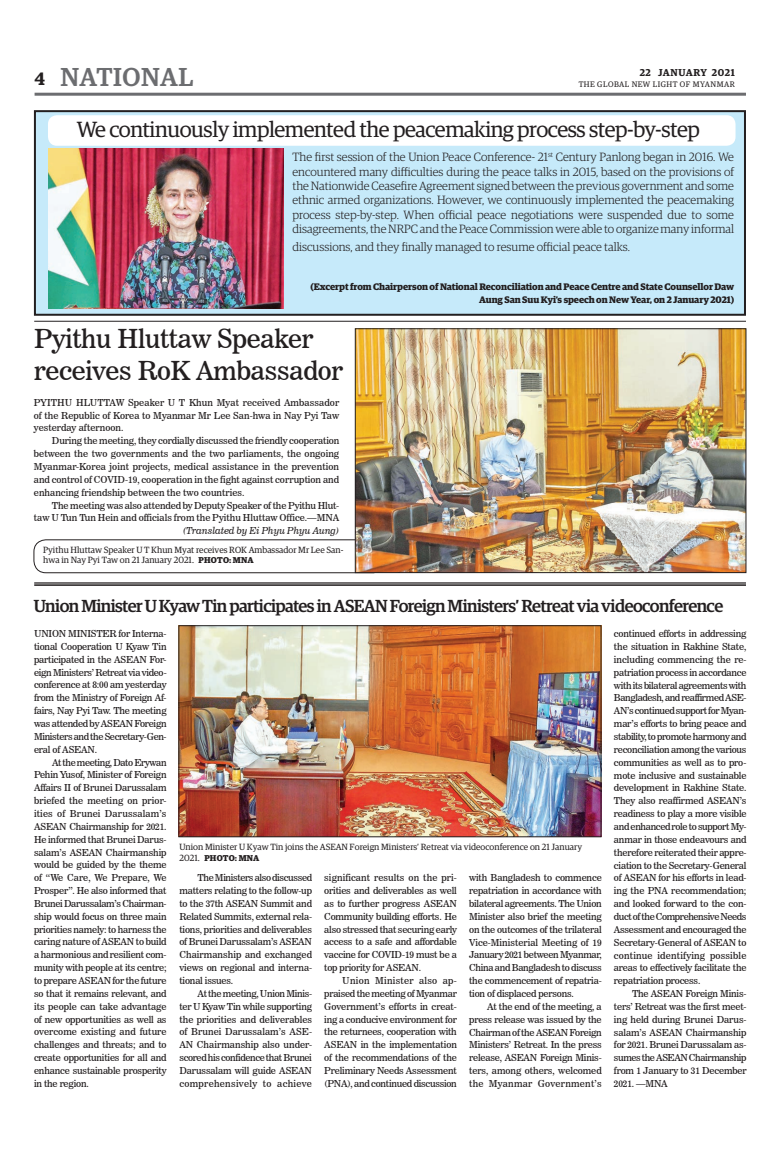
<style>
.page{position:relative;width:773px;height:1152px;background:#fff}
.page>*{position:absolute;margin:0;border:0;box-sizing:border-box;transform-origin:0 0}
.t1{font:26px/31.2px "News 706 BT Roman C";letter-spacing:-.01em;color:#231f20}
.t2{font:500 26px "Guardian Egyp";letter-spacing:.02em;color:#6c6d70}
.t3{font:22px "Guardian Egyp";letter-spacing:-.02em;color:#231f20}
.t4{font:600 18px "Guardian Egyp";color:#231f20}
.t5{font:500 17.5px "Guardian Egyp";letter-spacing:-.035em;color:#231f20}
.t6{font:300 12px/14.4px "Guardian Egyp";color:#231f20;text-align:justify}
.t7{font:600 10px "Guardian Egyp";letter-spacing:.06em;color:#231f20}
.t8{font:9.5px/12.9px "News 706 BT Roman C";letter-spacing:-.02em;color:#231f20;text-align:justify}
.t9{font:700 9.5px/12.9px "Guardian Egyp";letter-spacing:-.01em;color:#231f20;text-align:right}
.t10{font:9.5px "News 706 BT Italic C";color:#231f20}
.t11{font:9px/10.8px "Guardian Egyp";color:#231f20}
.t12{font:700 8.5px "Guardian Egyp";letter-spacing:.02em;color:#231f20}
.t13{font:8px "Guardian Egyp";letter-spacing:.06em;color:#231f20}
.s1{font-weight:700;font-size:8.5px}
.s2{font-weight:400;font-size:9px}
</style>
<div class="page">
<hr style="left:35px;top:93px;width:711px;height:3px;background:#6c6d70">
<div style="left:34px;top:110px;width:712px;height:206px;background:#c6eafa;border:2px solid #231f20"></div>
<div style="left:48px;top:115px;width:687px;height:31px;background:#fff;border-radius:9px"></div>
<img style="left:48px;top:149px;width:235px;height:160px">
<hr style="left:34px;top:321px;width:712px;height:1px;background:#231f20">
<img style="left:181px;top:628px;width:418px;height:207px">
<div style="left:179px;top:626px;width:422px;height:211px;border:1px solid #231f20"></div>
<hr style="left:34px;top:583px;width:712px;height:1px;background:#231f20">
<hr style="left:34px;top:584px;width:712px;height:1px;background:#231f20">
<hr style="left:34px;top:585px;width:712px;height:1px;background:#231f20">
<svg style="left:33px;top:539px;width:322px;height:34px"></svg>
<img style="left:357px;top:331px;width:387px;height:240px">
<div style="left:355px;top:329px;width:391px;height:244px;border:1px solid #231f20"></div>
<h3 class="t4" style="left:35px;top:65px;width:12px">4</h3>
<h1 class="t2" style="left:61px;top:59px;width:134px">NATIONAL</h1>
<p class="t7" style="left:639px;top:65px;width:97px">22 JANUARY 2021</p>
<p class="t13" style="left:578px;top:79px;width:158px">THE GLOBAL NEW LIGHT OF MYANMAR</p>
<h2 class="t3" style="left:77px;top:114px;width:624px">We continuously implemented the peacemaking process step-by-step</h2>
<p class="t6" style="left:292px;top:149px;width:443px">The first session of the Union Peace Conference- 21<sup>st</sup> Century Panlong began in 2016. We encountered many difficulties during the peace talks in 2015, based on the provisions of the Nationwide Ceasefire Agreement signed between the previous government and some ethnic armed organizations. However, we continuously implemented the peacemaking process step-by-step. When official peace negotiations were suspended due to some disagreements, the NRPC and the Peace Commission were able to organize many informal</p>
<p class="t6" style="left:292px;top:239px;width:339px">discussions, and they finally managed to resume official peace talks.</p>
<p class="t9" style="left:310px;top:279px;width:425px">(Excerpt from Chairperson of National Reconciliation and Peace Centre and State Counsellor Daw<br>Aung San Suu Kyi’s speech on New Year, on 2 January 2021)</p>
<h1 class="t1" style="left:34px;top:323px;width:310px">Pyithu Hluttaw Speaker receives RoK Ambassador</h1>
<p class="t8" style="left:34px;top:396px;width:307px">PYITHU HLUTTAW Speaker U T Khun Myat received Ambassador of the Republic of Korea to Myanmar Mr Lee San-hwa in Nay Pyi Taw yesterday afternoon.</p>
<p class="t8" style="left:34px;top:434px;width:307px;text-indent:18px">During the meeting, they cordially discussed the friendly cooperation between the two governments and the two parliaments, the ongoing Myanmar-Korea joint projects, medical assistance in the prevention and control of COVID-19, cooperation in the fight against corruption and enhancing friendship between the two countries.</p>
<p class="t8" style="left:34px;top:499px;width:307px;text-align:right">The meeting was also attended by Deputy Speaker of the Pyithu Hlut-<br>taw U Tun Tun Hein and officials from the Pyithu Hluttaw Office.—MNA</p>
<p class="t10" style="left:183px;top:525px;width:158px">(Translated by Ei Phyu Phyu Aung)</p>
<p class="t11" style="left:43px;top:544px;width:301px">Pyithu Hluttaw Speaker U T Khun Myat receives ROK Ambassador Mr Lee San&shy;hwa in Nay Pyi Taw on 21 January 2021. <span class="s1">PHOTO: MNA</span></p>
<h3 class="t5" style="left:34px;top:594px;width:691px">Union Minister U Kyaw Tin participates in ASEAN Foreign Ministers’ Retreat via videoconference</h3>
<p class="t8" style="left:34px;top:627px;width:134px">UNION MINISTER for Interna&shy;tional Cooperation U Kyaw Tin participated in the ASEAN For&shy;eign Ministers’ Retreat via video&shy;conference at 8:00 am yesterday from the Ministry of Foreign Af&shy;fairs, Nay Pyi Taw. The meeting was attended by ASEAN Foreign Ministers and the Secretary-Gen&shy;eral of ASEAN.</p>
<p class="t8" style="left:34px;top:756px;width:134px;text-indent:18px">At the meeting, Dato Erywan Pehin Yusof, Minister of Foreign Affairs II of Brunei Darussalam briefed the meeting on prior&shy;ities of Brunei Darussalam’s ASEAN Chairmanship for 2021.<br>He informed that Brunei Darus&shy;salam’s ASEAN Chairmanship would be guided by the theme of “We Care, We Prepare, We Prosper”. He also informed that Brunei Darussalam’s Chairman&shy;ship would focus on three main priorities namely: to harness the caring nature of ASEAN to build a harmonious and resilient com&shy;munity with people at its centre; to prepare ASEAN for the future so that it remains relevant, and its people can take advantage of new opportunities as well as overcome existing and future challenges and threats; and to create opportunities for all and enhance sustainable prosperity in the region.</p>
<p class="t11" style="left:179px;top:841px;width:404px">Union Minister U Kyaw Tin joins the ASEAN Foreign Ministers’ Retreat via videoconference on 21 January</p>
<p class="t12" style="left:179px;top:852px;width:81px"><span class="s2">2021.</span> PHOTO: MNA</p>
<p class="t8" style="left:179px;top:871px;width:134px;text-indent:18px">The Ministers also discussed matters relating to the follow-up to the 37th ASEAN Summit and Related Summits, external rela&shy;tions, priorities and deliverables of Brunei Darussalam’s ASEAN Chairmanship and exchanged views on regional and interna&shy;tional issues.</p>
<p class="t8" style="left:179px;top:987px;width:134px;text-indent:18px">At the meeting, Union Minis&shy;ter U Kyaw Tin while supporting the priorities and deliverables of Brunei Darussalam’s ASE-AN Chairmanship also under&shy;scored his confidence that Brunei Darussalam will guide ASEAN comprehensively to achieve</p>
<p class="t8" style="left:324px;top:871px;width:134px">significant results on the pri&shy;orities and deliverables as well as to further progress ASEAN Community building efforts. He also stressed that securing early access to a safe and affordable vaccine for COVID-19 must be a top priority for ASEAN.</p>
<p class="t8" style="left:324px;top:974px;width:134px;text-indent:18px">Union Minister also ap&shy;praised the meeting of Myanmar Government’s efforts in creat&shy;ing a conducive environment for the returnees, cooperation with ASEAN in the implementation of the recommendations of the Preliminary Needs Assessment (PNA), and continued discussion</p>
<p class="t8" style="left:469px;top:871px;width:134px">with Bangladesh to commence repatriation in accordance with bilateral agreements. The Union Minister also brief the meeting on the outcomes of the trilateral Vice-Ministerial Meeting of 19<br>January 2021 between Myanmar, China and Bangladesh to discuss the commencement of repatria&shy;tion of displaced persons.</p>
<p class="t8" style="left:469px;top:1000px;width:134px;text-indent:18px">At the end of the meeting, a press release was issued by the Chairman of the ASEAN Foreign Ministers’ Retreat. In the press release, ASEAN Foreign Minis&shy;ters, among others, welcomed the Myanmar Government’s</p>
<p class="t8" style="left:614px;top:627px;width:134px">continued efforts in addressing the situation in Rakhine State, including commencing the re&shy;patriation process in accordance with its bilateral agreements with Bangladesh, and reaffirmed ASE-AN’s continued support for Myan&shy;mar’s efforts to bring peace and stability, to promote harmony and reconciliation among the various communities as well as to pro&shy;mote inclusive and sustainable development in Rakhine State.<br>They also reaffirmed ASEAN’s readiness to play a more visible and enhanced role to support My&shy;anmar in those endeavours and therefore reiterated their appre&shy;ciation to the Secretary-General of ASEAN for his efforts in lead&shy;ing the PNA recommendation; and looked forward to the con&shy;duct of the Comprehensive Needs Assessment and encouraged the Secretary-General of ASEAN to continue identifying possible areas to effectively facilitate the repatriation process.</p>
<p class="t8" style="left:614px;top:987px;width:134px;text-indent:18px">The ASEAN Foreign Minis&shy;ters’ Retreat was the first meet&shy;ing held during Brunei Darus&shy;salam’s ASEAN Chairmanship for 2021. Brunei Darussalam as&shy;sumes the ASEAN Chairmanship from 1 January to 31 December 2021. —MNA</p>
</div>
